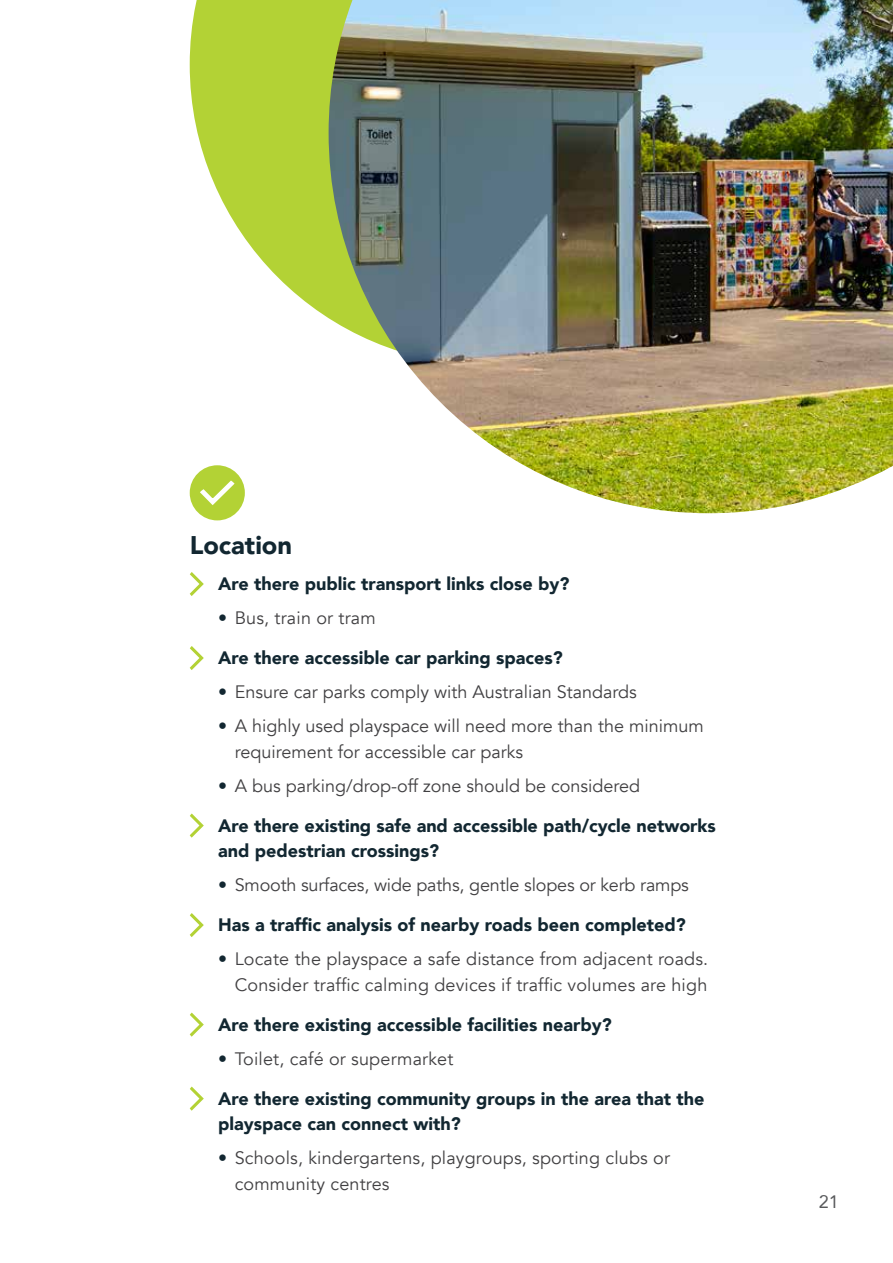
<style>
.page{position:relative;width:893px;height:1263px;background:#fff}
.page>*{position:absolute;margin:0;border:0;box-sizing:border-box;transform-origin:0 0}
.t1{font:900 25.5px "Avenir";color:#122731}
.t2{font:18px/25.5px "Avenir";color:#414042}
.t3{font:900 18px/25.5px "Avenir";color:#122731}
.t4{font:18px "Avenir";color:#58595b}
.s1{color:#122731}
</style>
<div class="page">
<svg style="left:190px;top:0;width:139px;height:319px;fill:#b3d235"></svg>
<div style="left:190px;top:465px;width:55px;height:55px;background:#b3d235;border-radius:50%"></div>
<svg style="left:200px;top:480px;width:35px;height:25px"></svg>
<img style="left:329px;top:0;width:564px;height:513px">
<svg style="left:190px;top:572px;width:14px;height:24px"></svg>
<svg style="left:190px;top:646px;width:14px;height:24px"></svg>
<svg style="left:190px;top:813px;width:14px;height:25px"></svg>
<svg style="left:190px;top:913px;width:14px;height:24px"></svg>
<svg style="left:190px;top:1012px;width:14px;height:25px"></svg>
<svg style="left:190px;top:1086px;width:14px;height:25px"></svg>
<h4 class="t1" style="left:190px;top:524px;width:104px">Location</h4>
<p class="t3" style="left:218px;top:571px;width:353px">Are there public transport links close by?</p>
<p class="t2" style="left:218px;top:605px;width:159px"><span class="s1">•</span> Bus, train or tram</p>
<p class="t3" style="left:218px;top:645px;width:346px">Are there accessible car parking spaces?</p>
<p class="t2" style="left:218px;top:679px;width:420px"><span class="s1">•</span> Ensure car parks comply with Australian Standards</p>
<p class="t2" style="left:235px;top:713px;width:471px;text-indent:-17px"><span class="s1">•</span> A highly used playspace will need more than the minimum requirement for accessible car parks</p>
<p class="t2" style="left:218px;top:773px;width:423px"><span class="s1">•</span> A bus parking/drop-off zone should be considered</p>
<p class="t3" style="left:218px;top:812px;width:499px">Are there existing safe and accessible path/cycle networks and pedestrian crossings?</p>
<p class="t2" style="left:218px;top:872px;width:472px"><span class="s1">•</span> Smooth surfaces, wide paths, gentle slopes or kerb ramps</p>
<p class="t3" style="left:218px;top:912px;width:469px">Has a traffic analysis of nearby roads been completed?</p>
<p class="t2" style="left:218px;top:946px;width:491px;text-align:right"><span class="s1">•</span> Locate the playspace a safe distance from adjacent roads.<br>Consider traffic calming devices if traffic volumes are high</p>
<p class="t3" style="left:218px;top:1011px;width:395px">Are there existing accessible facilities nearby?</p>
<p class="t2" style="left:218px;top:1046px;width:237px"><span class="s1">•</span> Toilet, café or supermarket</p>
<p class="t3" style="left:218px;top:1085px;width:488px">Are there existing community groups in the area that the playspace can connect with?</p>
<p class="t2" style="left:235px;top:1145px;width:437px;text-indent:-17px"><span class="s1">•</span> Schools, kindergartens, playgroups, sporting clubs or community centres</p>
<p class="t4" style="left:819px;top:1187px;width:22px">21</p>
</div>
